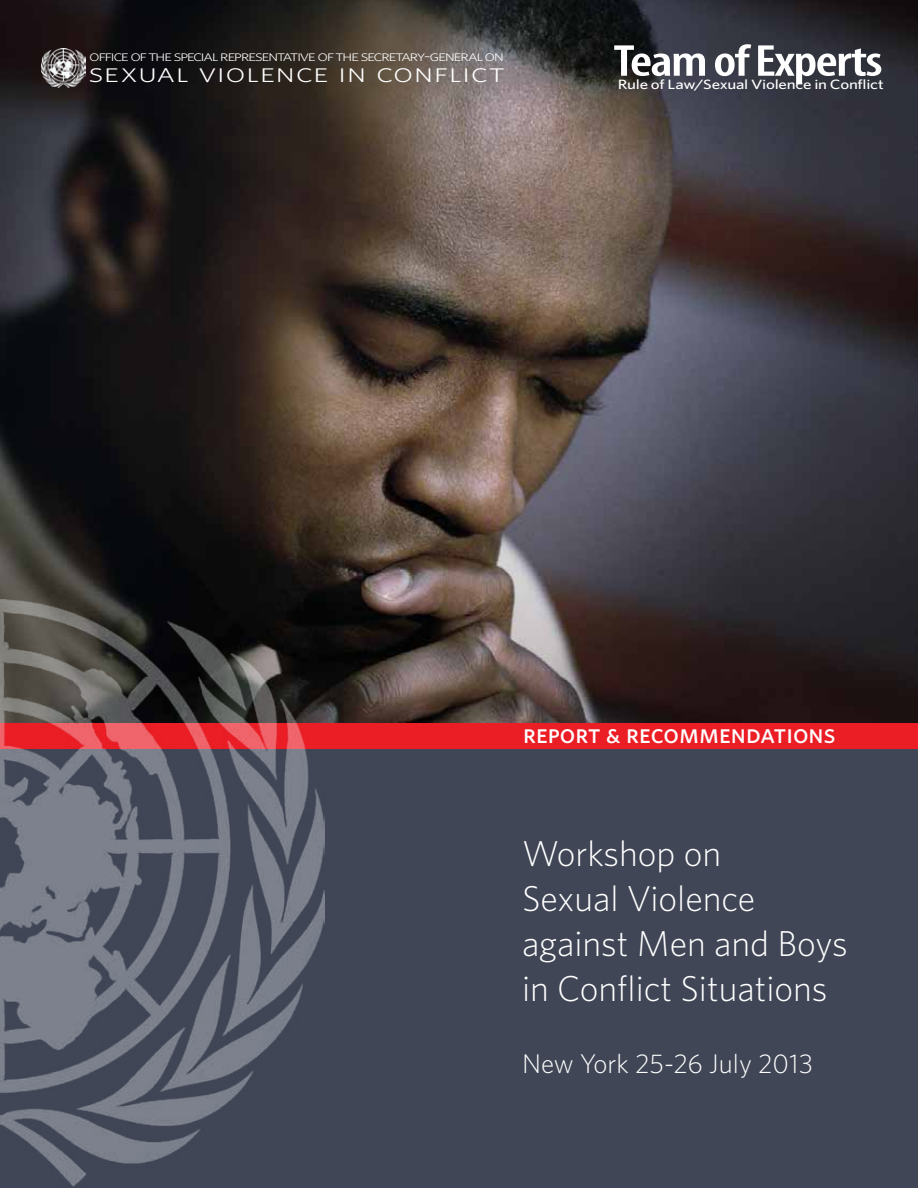
<style>
.page{position:relative;width:918px;height:1188px;background:#404656}
.page>*{position:absolute;margin:0;border:0;box-sizing:border-box;transform-origin:0 0}
.t1{font:600 condensed 45px "Myriad Pro";letter-spacing:-.03em;color:#fff;scale:1.25 1}
.t2{font:300 36px/45px "Whitney";color:#fff}
.t3{font:27px "Whitney Light SC";letter-spacing:.01em;color:#fff;scale:1.32 1}
.t4{font:27px "Whitney Medium SC";color:#fff}
.t5{font:300 27px "Whitney";color:#fff}
.t6{font:15px "Whitney Light SC";letter-spacing:-.075em;color:#fff;scale:1.25 1}
.t7{font:500 13.5px "Whitney";letter-spacing:-.015em;color:#fff;scale:1.25 1}
</style>
<div class="page">
<img style="left:0;top:0;width:918px;height:723px">
<img style="left:42px;top:49px;width:43px;height:39px">
<div style="left:0;top:723px;width:918px;height:25px;background:#eb1d25"></div>
<img style="left:0;top:600px;width:325px;height:586px">
<p class="t6" style="left:89px;top:47px;width:333px">office of the special representative of the secretary-general on</p>
<p class="t3" style="left:89px;top:57px;width:317px">sexual violence in conflict</p>
<p class="t1" style="left:614px;top:33px;width:217px">Team of Experts</p>
<p class="t7" style="left:618px;top:76px;width:214px">Rule of Law/Sexual Violence in Conflict</p>
<p class="t4" style="left:523px;top:718px;width:314px">report &amp; recommendations</p>
<p class="t2" style="left:522px;top:830px;width:327px">Workshop on<br>Sexual Violence against Men and Boys in Conflict Situations</p>
<p class="t5" style="left:522px;top:1048px;width:293px">New York 25-26 July 2013</p>
</div>
